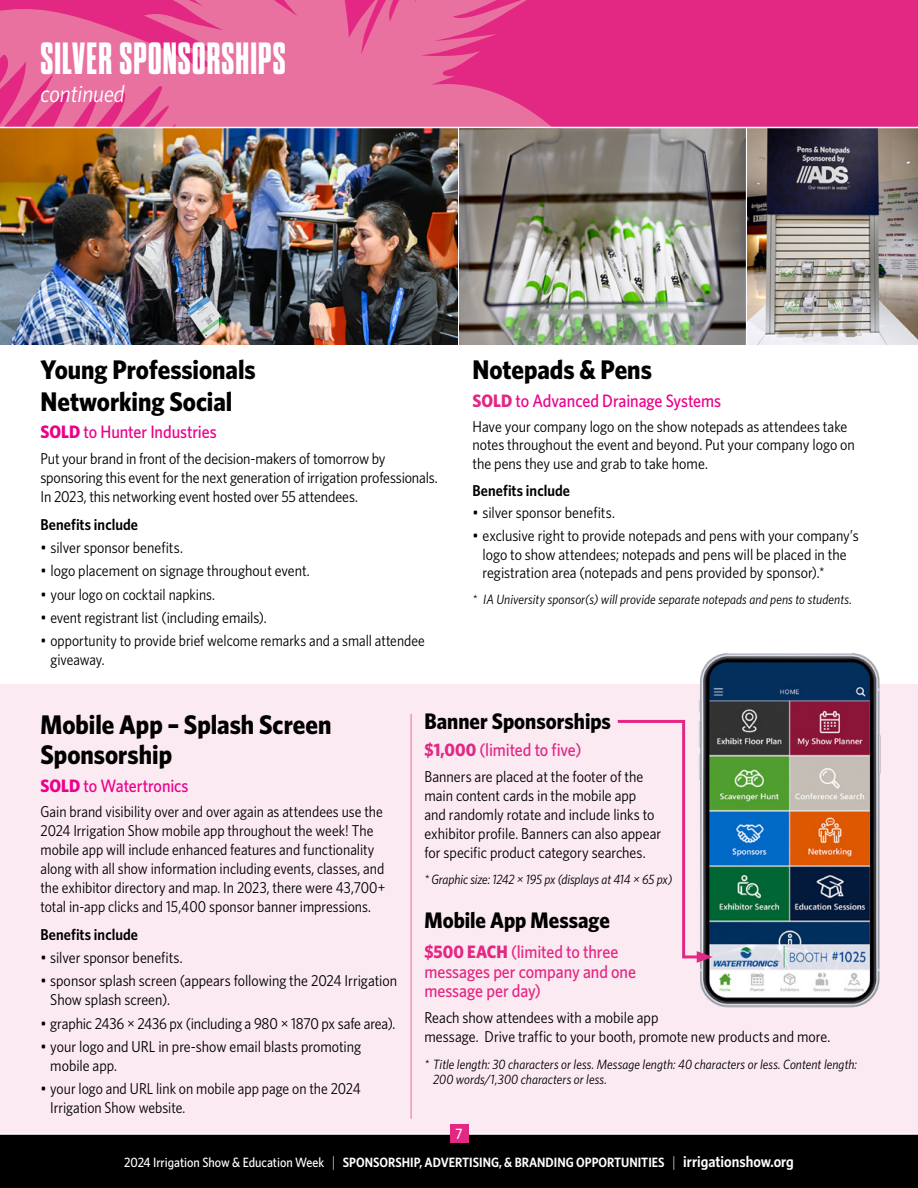
<style>
.page{position:relative;width:918px;height:1188px;background:#fff}
.page>*{position:absolute;margin:0;border:0;box-sizing:border-box;transform-origin:0 0}
.t1{font:700 expanded 45px "Dharma Gothic M";letter-spacing:.025em;color:#fff}
.t2{font:700 27px/30px "Whitney Narrow";color:#000}
.t3{font:italic 24px "Whitney Narrow";color:#fff}
.t4{font:700 22.5px "Whitney Narrow";color:#000}
.t5{font:500 18px/19.5px "Whitney Narrow";letter-spacing:-.005em;color:#e32883}
.t6{font:500 18px "Whitney Narrow";letter-spacing:-.005em;color:#ec008c}
.t7{font:15.75px/19px "Whitney Narrow";color:#000}
.t8{font:600 15.75px "Whitney Narrow";letter-spacing:.005em;color:#000}
.t9{font:500 15px "Whitney Narrow";color:#fff}
.t10{font:italic 13.5px/15.5px "Whitney Narrow";letter-spacing:.005em;color:#000}
.t11{font:600 13.5px "Whitney Narrow";color:#fff}
.s1{font-weight:700}
.s2{font-weight:700;color:#e32883}
.s3{font-weight:500}
.s4{font-weight:300;font-size:15px}
.s5{font-size:15.75px}
</style>
<div class="page">
<img style="left:747px;top:128px;width:171px;height:217px">
<div style="left:0;top:685px;width:918px;height:503px;background:#fceaf3"></div>
<img style="left:689px;top:653px;width:202px;height:355px">
<svg style="left:617px;top:718px;width:96px;height:245px"></svg>
<div style="left:0;top:1134px;width:918px;height:54px;background:#000"></div>
<hr style="left:0;top:1133px;width:918px;height:2px;background:#fff">
<div style="left:450px;top:1125px;width:19px;height:18px;background:#e22883"></div>
<img style="left:460px;top:128px;width:286px;height:217px">
<img style="left:0;top:128px;width:458px;height:217px">
<svg style="left:0;top:0;width:918px;height:127px;background:#e44990"></svg>
<hr style="left:410px;top:714px;width:2px;height:405px;background:#f193c1">
<h1 class="t1" style="left:40px;top:36px;width:247px">SILVER SPONSORSHIPS</h1>
<h3 class="t3" style="left:40px;top:78px;width:86px">continued</h3>
<h2 class="t2" style="left:40px;top:353px;width:217px;line-height:31.5px">Young Professionals<br>Networking Social</h2>
<p class="t6" style="left:40px;top:420px;width:178px"><span class="s1">SOLD</span> to Hunter Industries</p>
<p class="t7" style="left:40px;top:449px;width:399px">Put your brand in front of the decision-makers of tomorrow by sponsoring this event for the next generation of irrigation professionals.<br>In 2023, this networking event hosted over 55 attendees.</p>
<p class="t8" style="left:40px;top:514px;width:99px">Benefits include</p>
<p class="t7" style="left:40px;top:537px;width:144px">• silver sponsor benefits.</p>
<p class="t7" style="left:40px;top:561px;width:271px">• logo placement on signage throughout event.</p>
<p class="t7" style="left:40px;top:584px;width:176px">• your logo on cocktail napkins.</p>
<p class="t7" style="left:40px;top:607px;width:228px">• event registrant list (including emails).</p>
<p class="t7" style="left:50px;top:630px;width:376px;text-indent:-10px">• opportunity to provide brief welcome remarks and a small attendee giveaway.</p>
<h2 class="t2" style="left:472px;top:354px;width:181px">Notepads &amp; Pens</h2>
<p class="t6" style="left:472px;top:389px;width:250px"><span class="s2">SOLD</span> to Advanced Drainage Systems</p>
<p class="t7" style="left:472px;top:417px;width:384px;line-height:18.5px">Have your company logo on the show notepads as attendees take notes throughout the event and beyond. Put your company logo on the pens they use and grab to take home.</p>
<p class="t8" style="left:472px;top:480px;width:99px">Benefits include</p>
<p class="t7" style="left:472px;top:503px;width:144px">• silver sponsor benefits.</p>
<p class="t7" style="left:482px;top:526px;width:378px;line-height:18.5px;text-indent:-10px">• exclusive right to provide notepads and pens with your company’s logo to show attendees; notepads and pens will be placed in the registration area (notepads and pens provided by sponsor).*</p>
<p class="t10" style="left:472px;top:591px;width:381px">* IA University sponsor(s) will provide separate notepads and pens to students.</p>
<h2 class="t2" style="left:40px;top:709px;width:293px">Mobile App – Splash Screen<br>Sponsorship</h2>
<p class="t6" style="left:40px;top:774px;width:150px"><span class="s1">SOLD</span> to Watertronics</p>
<p class="t7" style="left:40px;top:802px;width:346px">Gain brand visibility over and over again as attendees use the 2024 Irrigation Show mobile app throughout the week! The mobile app will include enhanced features and functionality along with all show information including events, classes, and the exhibitor directory and map. In 2023, there were 43,700+ total in-app clicks and 15,400 sponsor banner impressions.</p>
<p class="t8" style="left:40px;top:924px;width:99px">Benefits include</p>
<p class="t7" style="left:40px;top:947px;width:144px">• silver sponsor benefits.</p>
<p class="t7" style="left:50px;top:971px;width:348px;text-indent:-10px">• sponsor splash screen (appears following the 2024 Irrigation<br>Show splash screen).</p>
<p class="t7" style="left:40px;top:1013px;width:357px">• graphic 2436 × 2436 px (including a 980 × 1870 px safe area).</p>
<p class="t7" style="left:50px;top:1036px;width:312px;text-indent:-10px">• your logo and URL in pre-show email blasts promoting mobile app.</p>
<p class="t7" style="left:50px;top:1079px;width:312px;text-indent:-10px">• your logo and URL link on mobile app page on the 2024<br>Irrigation Show website.</p>
<h3 class="t4" style="left:424px;top:706px;width:188px">Banner Sponsorships</h3>
<p class="t5" style="left:424px;top:740px;width:159px"><span class="s1">$1,000</span> (limited to five)</p>
<p class="t7" style="left:424px;top:766px;width:238px">Banners are placed at the footer of the main content cards in the mobile app and randomly rotate and include links to exhibitor profile. Banners can also appear for specific product category searches.</p>
<p class="t10" style="left:424px;top:871px;width:249px">* Graphic size: 1242 × 195 px (displays at 414 × 65 px)</p>
<h3 class="t4" style="left:424px;top:905px;width:187px">Mobile App Message</h3>
<p class="t5" style="left:424px;top:942px;width:213px"><span class="s1">$500 EACH</span> (limited to three messages per company and one message per day)</p>
<p class="t7" style="left:424px;top:1008px;width:408px">Reach show attendees with a mobile app<br>message. Drive traffic to your booth, promote new products and more.</p>
<p class="t10" style="left:433px;top:1056px;width:425px;text-indent:-9px">* Title length: 30 characters or less. Message length: 40 characters or less. Content length:<br>200 words/1,300 characters or less.</p>
<p class="t9" style="left:456px;top:1124px;width:9px">7</p>
<p class="t11" style="left:124px;top:1153px;width:671px"><span class="s3">2024 Irrigation Show &amp; Education Week</span> <span class="s4">|</span> SPONSORSHIP, ADVERTISING, &amp; BRANDING OPPORTUNITIES <span class="s4">|</span> <span class="s5">irrigationshow.org</span></p>
</div>
